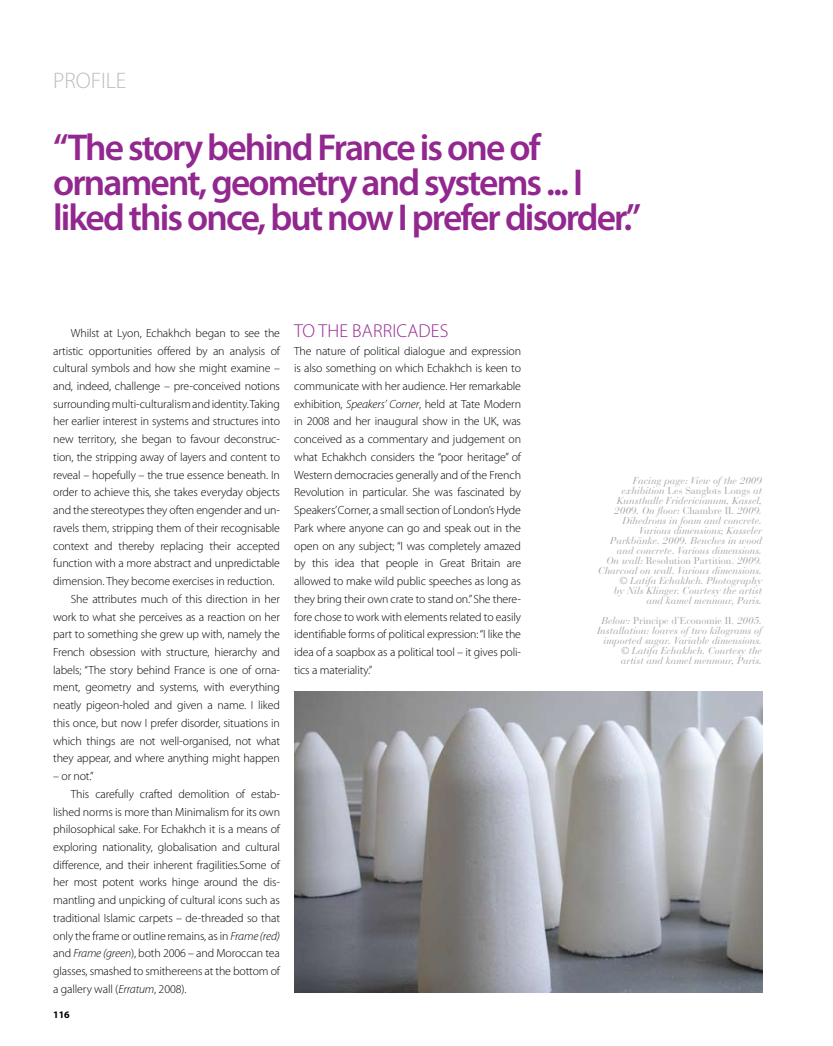
<style>
.page{position:relative;width:833px;height:1046px;background:#fff}
.page>*{position:absolute;margin:0;border:0;box-sizing:border-box;transform-origin:0 0}
.t1{font:600 37.5px/35.5px "Myriad Pro";letter-spacing:-.05em;color:#92278f}
.t2{font:300 22.5px "Myriad Pro";color:#bcbdc0}
.t3{font:300 18.75px "Myriad Pro";letter-spacing:.01em;color:#92278f}
.t4{font:300 11.88px/17.8px "Myriad Pro";letter-spacing:-.01em;color:#000;text-align:justify}
.t5{font:italic 10px/10px "Bauer Bodoni";color:#a7a9ac;text-align:right}
.t6{font:700 10px "Myriad Pro";color:#000}
.s1{font-style:italic}
.s2{font-style:normal}
</style>
<div class="page">
<img style="left:294px;top:691px;width:468px;height:301px">
<p class="t2" style="left:53px;top:68px;width:47px">profile</p>
<p class="t1" style="left:53px;top:128px;width:589px">“The story behind France is one of ornament, geometry and systems ... I liked this once, but now I prefer disorder.”</p>
<p class="t4" style="left:71px;top:324px;width:211px">Whilst at Lyon, Echakhch began to see the</p>
<p class="t4" style="left:53px;top:342px;width:228px">artistic opportunities offered by an analysis of</p>
<p class="t4" style="left:53px;top:359px;width:228px">cultural symbols and how she might examine –</p>
<p class="t4" style="left:53px;top:377px;width:228px">and, indeed, challenge – pre-conceived notions</p>
<p class="t4" style="left:53px;top:395px;width:228px">surrounding multi-culturalism and identity. Taking</p>
<p class="t4" style="left:53px;top:413px;width:228px">her earlier interest in systems and structures into</p>
<p class="t4" style="left:53px;top:430px;width:228px">new territory, she began to favour deconstruc-</p>
<p class="t4" style="left:53px;top:448px;width:228px">tion, the stripping away of layers and content to</p>
<p class="t4" style="left:53px;top:466px;width:228px">reveal – hopefully – the true essence beneath. In</p>
<p class="t4" style="left:53px;top:483px;width:228px">order to achieve this, she takes everyday objects</p>
<p class="t4" style="left:53px;top:501px;width:228px">and the stereotypes they often engender and un-</p>
<p class="t4" style="left:53px;top:519px;width:228px">ravels them, stripping them of their recognisable</p>
<p class="t4" style="left:53px;top:537px;width:228px">context and thereby replacing their accepted</p>
<p class="t4" style="left:53px;top:554px;width:228px">function with a more abstract and unpredictable</p>
<p class="t4" style="left:53px;top:572px;width:223px">dimension. They become exercises in reduction.</p>
<p class="t4" style="left:71px;top:590px;width:211px">She attributes much of this direction in her</p>
<p class="t4" style="left:53px;top:607px;width:228px">work to what she perceives as a reaction on her</p>
<p class="t4" style="left:53px;top:625px;width:228px">part to something she grew up with, namely the</p>
<p class="t4" style="left:53px;top:643px;width:228px">French obsession with structure, hierarchy and</p>
<p class="t4" style="left:53px;top:661px;width:228px">labels; “The story behind France is one of orna-</p>
<p class="t4" style="left:53px;top:678px;width:228px">ment, geometry and systems, with everything</p>
<p class="t4" style="left:53px;top:696px;width:228px">neatly pigeon-holed and given a name. I liked</p>
<p class="t4" style="left:53px;top:714px;width:228px">this once, but now I prefer disorder, situations in</p>
<p class="t4" style="left:53px;top:731px;width:228px">which things are not well-organised, not what</p>
<p class="t4" style="left:53px;top:749px;width:228px">they appear, and where anything might happen</p>
<p class="t4" style="left:53px;top:767px;width:42px">– or not.”</p>
<p class="t4" style="left:71px;top:785px;width:211px">This carefully crafted demolition of estab-</p>
<p class="t4" style="left:53px;top:802px;width:228px">lished norms is more than Minimalism for its own</p>
<p class="t4" style="left:53px;top:820px;width:228px">philosophical sake. For Echakhch it is a means of</p>
<p class="t4" style="left:53px;top:838px;width:228px">exploring nationality, globalisation and cultural</p>
<p class="t4" style="left:53px;top:856px;width:228px">difference, and their inherent fragilities.Some of</p>
<p class="t4" style="left:53px;top:873px;width:228px">her most potent works hinge around the dis-</p>
<p class="t4" style="left:53px;top:891px;width:228px">mantling and unpicking of cultural icons such as</p>
<p class="t4" style="left:53px;top:909px;width:228px">traditional Islamic carpets – de-threaded so that</p>
<p class="t4" style="left:53px;top:926px;width:228px">only the frame or outline remains, as in <span class="s1">Frame (red)</span></p>
<p class="t4" style="left:53px;top:944px;width:228px">and <span class="s1">Frame (green</span>), both 2006 – and Moroccan tea</p>
<p class="t4" style="left:53px;top:962px;width:228px">glasses, smashed to smithereens at the bottom of</p>
<p class="t4" style="left:53px;top:980px;width:135px">a gallery wall (<span class="s1">Erratum</span>, 2008).</p>
<p class="t6" style="left:53px;top:1007px;width:18px">116</p>
<p class="t3" style="left:294px;top:320px;width:146px">To the Barricades</p>
<p class="t4" style="left:294px;top:342px;width:228px">The nature of political dialogue and expression is also something on which Echakhch is keen to communicate with her audience. Her remarkable exhibition, <span class="s1">Speakers’ Corner</span>, held at Tate Modern in 2008 and her inaugural show in the UK, was conceived as a commentary and judgement on what Echakhch considers the “poor heritage” of Western democracies generally and of the French Revolution in particular. She was fascinated by Speakers’ Corner, a small section of London’s Hyde Park where anyone can go and speak out in the open on any subject; “I was completely amazed by this idea that people in Great Britain are allowed to make wild public speeches as long as they bring their own crate to stand on.” She there&shy;fore chose to work with elements related to easily identifiable forms of political expression: “I like the idea of a soapbox as a political tool – it gives poli&shy;tics a materiality.”</p>
<p class="t5" style="left:598px;top:475px;width:165px">Facing page: View of the 2009 exhibition <span class="s2">Les Sanglots Longs</span> at Kunsthalle Fridericianum, Kassel, 2009. On floor: <span class="s2">Chambre II</span>. 2009.<br>Dihedrons in foam and concrete.<br>Various dimensions; Kasseler Parkbänke. 2009. Benches in wood and concrete. Various dimensions.<br>On wall: <span class="s2">Resolution Partition.</span> 2009.<br>Charcoal on wall. Various dimensions. © Latifa Echakhch. Photography<br>by Nils Klinger. Courtesy the artist and kamel mennour, Paris.</p>
<p class="t5" style="left:597px;top:615px;width:167px">Below: <span class="s2">Principe d’Economie II.</span> 2005.<br>Installation: loaves of two kilograms of imported sugar. Variable dimensions. © Latifa Echakhch. Courtesy the artist and kamel mennour, Paris.</p>
</div>
